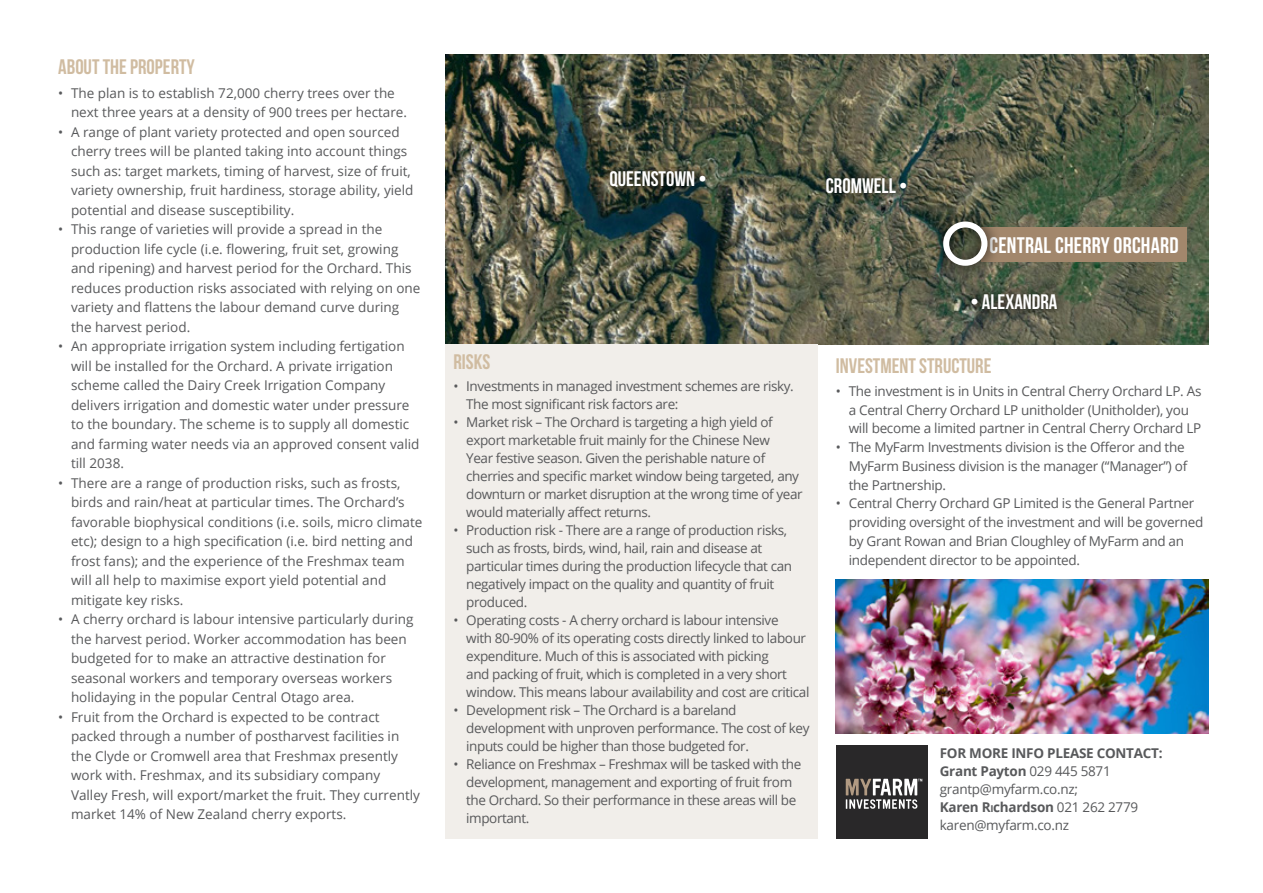
<style>
.page{position:relative;width:1263px;height:893px;background:#fff}
.page>*{position:absolute;margin:0;border:0;box-sizing:border-box;transform-origin:0 0}
.t1{font:700 22.5px "Bebas Neue";letter-spacing:.01em;color:#fff}
.t2{font:700 21px "Bebas Neue";color:#d0bca1}
.t3{font:700 21px "Bebas Neue";color:#fff}
.t4{font:13.5px/19.5px "Open Sans";color:#58595b}
.t5{font:13.5px/18px "Open Sans";letter-spacing:-.03em;color:#58595b}
.t6{font:13.5px/18.8px "Open Sans";letter-spacing:-.02em;color:#58595b}
.s1{font-weight:700}
.s2{font-weight:700;font-size:9.45px}
</style>
<div class="page">
<img style="left:445px;top:54px;width:764px;height:290px">
<div style="left:981px;top:227px;width:206px;height:35px;background:#a2876c"></div>
<svg style="left:929px;top:208px;width:71px;height:71px;background:#575a49"></svg>
<div style="left:943px;top:221px;width:44px;height:45px;border:6px solid #fff;border-radius:50%"></div>
<svg style="left:959px;top:282px;width:111px;height:41px;background:#4e5344"></svg>
<div style="left:445px;top:344px;width:373px;height:495px;background:#f1eeea"></div>
<svg style="left:597px;top:159px;width:121px;height:41px;background:#3e4435"></svg>
<div style="left:836px;top:746px;width:91px;height:93px;background:#292829"></div>
<svg style="left:846px;top:779px;width:76px;height:30px"></svg>
<img style="left:836px;top:579px;width:373px;height:154px">
<svg style="left:813px;top:166px;width:106px;height:41px;background:#454c3e"></svg>
<h2 class="t2" style="left:58px;top:55px;width:138px">ABOUT THE PROPERTY</h2>
<p class="t4" style="left:71px;top:83px;width:338px;text-indent:-13px">• The plan is to establish 72,000 cherry trees over the next three years at a density of 900 trees per hectare.</p>
<p class="t4" style="left:71px;top:122px;width:344px;text-indent:-13px">• A range of plant variety protected and open sourced cherry trees will be planted taking into account things such as: target markets, timing of harvest, size of fruit, variety ownership, fruit hardiness, storage ability, yield potential and disease susceptibility.</p>
<p class="t4" style="left:71px;top:219px;width:351px;text-indent:-13px">• This range of varieties will provide a spread in the production life cycle (i.e. flowering, fruit set, growing and ripening) and harvest period for the Orchard. This reduces production risks associated with relying on one variety and flattens the labour demand curve during the harvest period.</p>
<p class="t4" style="left:71px;top:336px;width:350px;text-indent:-13px">• An appropriate irrigation system including fertigation will be installed for the Orchard. A private irrigation scheme called the Dairy Creek Irrigation Company delivers irrigation and domestic water under pressure to the boundary. The scheme is to supply all domestic and farming water needs via an approved consent valid till 2038.</p>
<p class="t4" style="left:71px;top:473px;width:353px;text-indent:-13px">• There are a range of production risks, such as frosts, birds and rain/heat at particular times. The Orchard’s favorable biophysical conditions (i.e. soils, micro climate etc); design to a high specification (i.e. bird netting and frost fans); and the experience of the Freshmax team will all help to maximise export yield potential and mitigate key risks.</p>
<p class="t4" style="left:71px;top:609px;width:344px;text-indent:-13px">• A cherry orchard is labour intensive particularly during the harvest period. Worker accommodation has been budgeted for to make an attractive destination for seasonal workers and temporary overseas workers holidaying in the popular Central Otago area.</p>
<p class="t4" style="left:71px;top:707px;width:350px;text-indent:-13px">• Fruit from the Orchard is expected to be contract packed through a number of postharvest facilities in the Clyde or Cromwell area that Freshmax presently work with. Freshmax, and its subsidiary company Valley Fresh, will export/market the fruit. They currently market 14% of New Zealand cherry exports.</p>
<h2 class="t3" style="left:610px;top:168px;width:99px">QUEENSTOWN •</h2>
<h2 class="t3" style="left:826px;top:174px;width:83px">CROMWELL •</h2>
<h1 class="t1" style="left:989px;top:233px;width:191px">CENTRAL CHERRY ORCHARD</h1>
<h2 class="t3" style="left:970px;top:290px;width:89px">• ALEXANDRA</h2>
<h2 class="t2" style="left:453px;top:350px;width:38px">RISKS</h2>
<p class="t5" style="left:466px;top:377px;width:329px;text-indent:-13px">• Investments in managed investment schemes are risky.<br>The most significant risk factors are:</p>
<p class="t5" style="left:466px;top:413px;width:338px;text-indent:-13px">• Market risk – The Orchard is targeting a high yield of export marketable fruit mainly for the Chinese New<br>Year festive season. Given the perishable nature of cherries and specific market window being targeted, any downturn or market disruption at the wrong time of year would materially affect returns.</p>
<p class="t5" style="left:466px;top:521px;width:327px;text-indent:-13px">• Production risk - There are a range of production risks, such as frosts, birds, wind, hail, rain and disease at particular times during the production lifecycle that can negatively impact on the quality and quantity of fruit produced.</p>
<p class="t5" style="left:466px;top:611px;width:345px;text-indent:-13px">• Operating costs - A cherry orchard is labour intensive<br>with 80-90% of its operating costs directly linked to labour expenditure. Much of this is associated with picking<br>and packing of fruit, which is completed in a very short window. This means labour availability and cost are critical</p>
<p class="t5" style="left:466px;top:701px;width:345px;text-indent:-13px">• Development risk – The Orchard is a bareland development with unproven performance. The cost of key inputs could be higher than those budgeted for.</p>
<p class="t5" style="left:466px;top:755px;width:337px;text-indent:-13px">• Reliance on Freshmax – Freshmax will be tasked with the development, management and exporting of fruit from the Orchard. So their performance in these areas will be important.</p>
<h2 class="t2" style="left:836px;top:354px;width:157px">INVESTMENT STRUCTURE</h2>
<p class="t6" style="left:849px;top:381px;width:354px;text-indent:-13px">• The investment is in Units in Central Cherry Orchard LP. As a Central Cherry Orchard LP unitholder (Unitholder), you will become a limited partner in Central Cherry Orchard LP</p>
<p class="t6" style="left:849px;top:438px;width:340px;text-indent:-13px">• The MyFarm Investments division is the Offeror and the<br>MyFarm Business division is the manager (“Manager”) of the Partnership.</p>
<p class="t6" style="left:849px;top:494px;width:356px;text-indent:-13px">• Central Cherry Orchard GP Limited is the General Partner providing oversight of the investment and will be governed by Grant Rowan and Brian Cloughley of MyFarm and an independent director to be appointed.</p>
<p class="t6" style="left:940px;top:744px;width:224px;line-height:18px"><span class="s1">FOR MORE INFO PLEASE CONTACT:<br>Grant Payton</span> 029 445 5871 grantp@myfarm.co.nz;<br><span class="s1">Karen R</span><span class="s2">i</span><span class="s1">chardson</span> 021 262 2779 karen@myfarm.co.nz</p>
</div>
